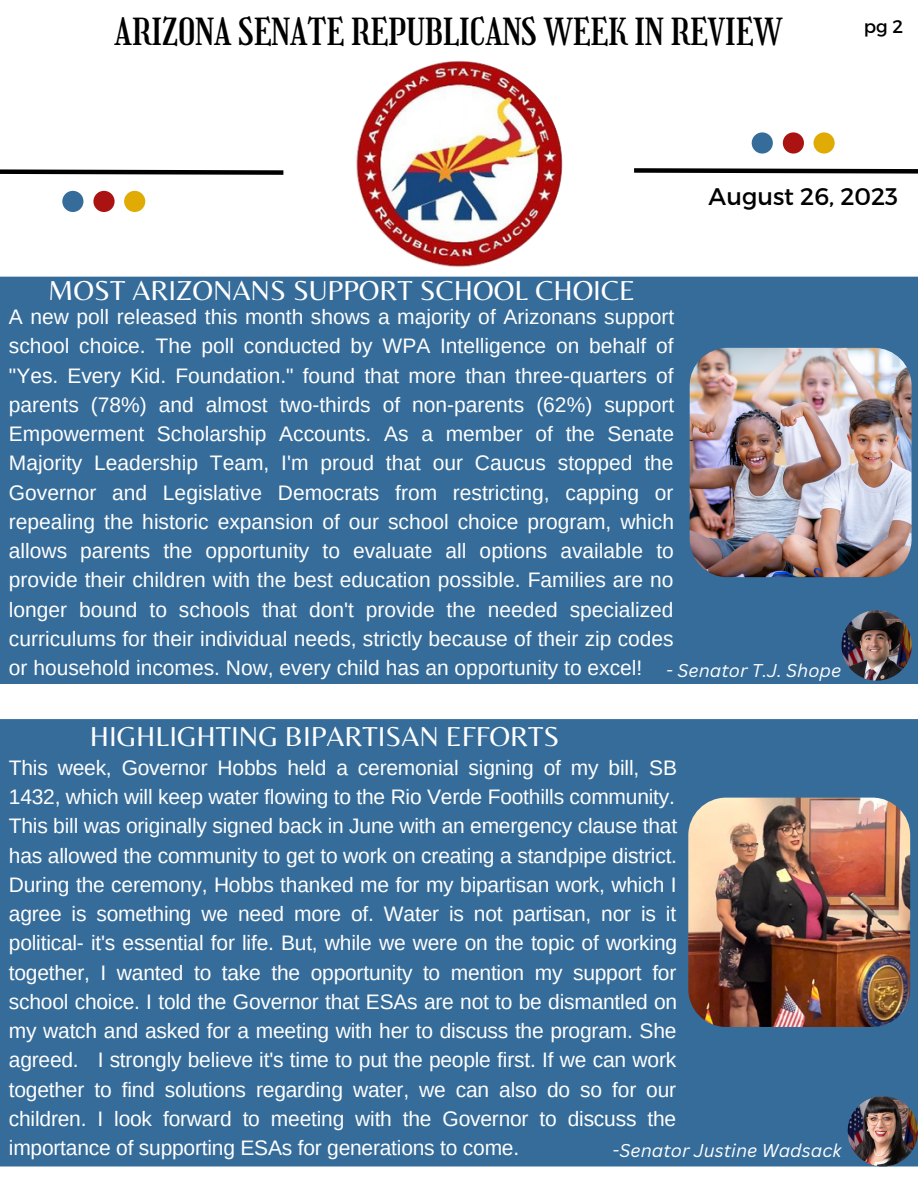
<style>
.page{position:relative;width:918px;height:1188px;background:#fff}
.page>*{position:absolute;margin:0;border:0;box-sizing:border-box;transform-origin:0 0}
.t1{font:36.45px "Girassol";color:#000}
.t2{font:28.5px "Belleza";color:#fff}
.t3{font:24px "Montserrat";color:#000}
.t4{font:21px/29.2px "Arimo";letter-spacing:-.01em;color:#fff;text-align:justify}
.t5{font:18.3px "Montserrat";color:#000}
.t6{font:italic 18px "Canva Sans";color:#fff}
</style>
<div class="page">
<svg style="left:0;top:169px;width:284px;height:6px;background:#3f3f3f"></svg>
<svg style="left:634px;top:168px;width:284px;height:6px;background:#3f3f3f"></svg>
<div style="left:0;top:277px;width:918px;height:407px;background:#356c9a"></div>
<div style="left:752px;top:132px;width:21px;height:22px;background:#356c9a;border-radius:50%"></div>
<div style="left:783px;top:132px;width:21px;height:22px;background:#ab1212;border-radius:50%"></div>
<div style="left:814px;top:132px;width:21px;height:22px;background:#dfab04;border-radius:50%"></div>
<div style="left:62px;top:191px;width:21px;height:21px;background:#356c9a;border-radius:50%"></div>
<div style="left:93px;top:191px;width:22px;height:21px;background:#ab1212;border-radius:50%"></div>
<div style="left:124px;top:191px;width:21px;height:21px;background:#dfab04;border-radius:50%"></div>
<div style="left:0;top:719px;width:918px;height:448px;background:#356c9a"></div>
<img style="left:356px;top:61px;width:206px;height:206px">
<img style="left:848px;top:1096px;width:70px;height:71px">
<img style="left:688px;top:798px;width:222px;height:229px;border-radius:38px">
<img style="left:690px;top:348px;width:222px;height:229px;border-radius:38px">
<img style="left:841px;top:610px;width:71px;height:71px">
<p class="t1" style="left:115px;top:10px;width:669px">ARIZONA SENATE REPUBLICANS WEEK IN REVIEW</p>
<p class="t5" style="left:864px;top:15px;width:41px">pg 2</p>
<p class="t2" style="left:48px;top:273px;width:588px">MOST ARIZONANS SUPPORT SCHOOL CHOICE</p>
<p class="t3" style="left:709px;top:181px;width:191px">August 26, 2023</p>
<p class="t4" style="left:9px;top:302px;width:667px">A new poll released this month shows a majority of Arizonans support school choice. The poll conducted by WPA Intelligence on behalf of "Yes. Every Kid. Foundation." found that more than three-quarters of parents (78%) and almost two-thirds of non-parents (62%) support Empowerment Scholarship Accounts. As a member of the Senate Majority Leadership Team, I'm proud that our Caucus stopped the Governor and Legislative Democrats from restricting, capping or repealing the historic expansion of our school choice program, which allows parents the opportunity to evaluate all options available to provide their children with the best education possible. Families are no longer bound to schools that don't provide the needed specialized curriculums for their individual needs, strictly because of their zip codes or household incomes. Now, every child has an opportunity to excel!</p>
<p class="t6" style="left:666px;top:658px;width:177px">- Senator T.J. Shope</p>
<p class="t2" style="left:90px;top:719px;width:471px">HIGHLIGHTING BIPARTISAN EFFORTS</p>
<p class="t4" style="left:9px;top:753px;width:670px">This week, Governor Hobbs held a ceremonial signing of my bill, SB<br>1432, which will keep water flowing to the Rio Verde Foothills community.</p>
<p class="t4" style="left:9px;top:811px;width:670px">This bill was originally signed back in June with an emergency clause that has allowed the community to get to work on creating a standpipe district.<br>During the ceremony, Hobbs thanked me for my bipartisan work, which I agree is something we need more of. Water is not partisan, nor is it political- it's essential for life. But, while we were on the topic of working together, I wanted to take the opportunity to mention my support for school choice. I told the Governor that ESAs are not to be dismantled on my watch and asked for a meeting with her to discuss the program. She agreed. I strongly believe it's time to put the people first. If we can work together to find solutions regarding water, we can also do so for our children. I look forward to meeting with the Governor to discuss the importance of supporting ESAs for generations to come.</p>
<p class="t6" style="left:613px;top:1138px;width:230px">-Senator Justine Wadsack</p>
</div>
